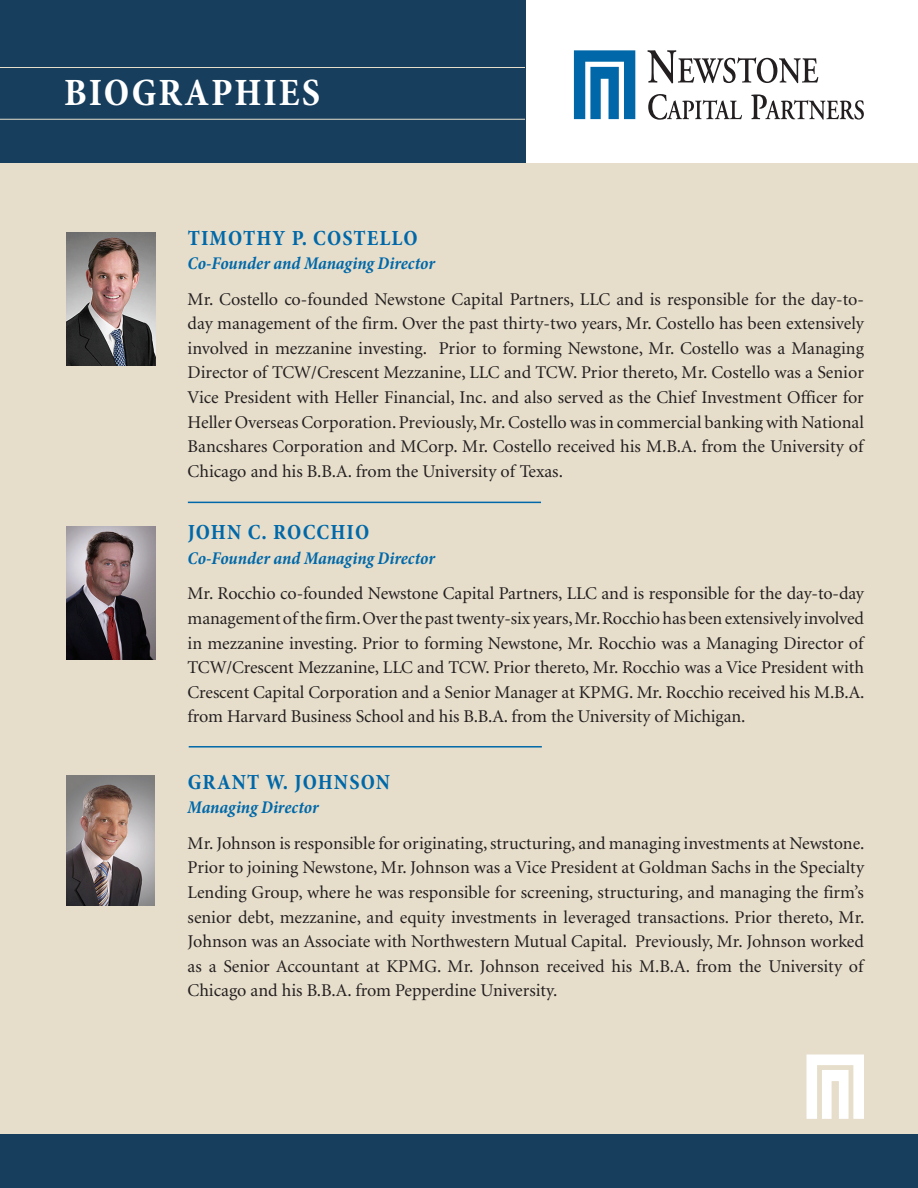
<style>
.page{position:relative;width:918px;height:1188px;background:#fff}
.page>*{position:absolute;margin:0;border:0;box-sizing:border-box;transform-origin:0 0}
.t1{font:700 condensed 39px "Minion Pro";letter-spacing:.05em;color:#fff}
.Paragraph_Style_1{font:700 condensed 21.75px "Minion Pro";letter-spacing:.05em;color:#0068a9}
.t2{font:18px/24.6px "Minion";letter-spacing:-.005em;color:#231f20;text-align:justify}
.t3{font:italic 700 condensed 18px "Minion Pro";letter-spacing:-.005em;color:#0068a9}
</style>
<div class="page">
<div style="left:0;top:0;width:525px;height:178px;background:#173e5d"></div>
<div style="left:0;top:164px;width:918px;height:984px;background:#e6decb"></div>
<div style="left:0;top:1134px;width:918px;height:54px;background:#173e5d"></div>
<svg style="left:806px;top:1054px;width:58px;height:65px"></svg>
<img style="left:66px;top:232px;width:89px;height:134px">
<img style="left:66px;top:526px;width:89px;height:134px">
<hr style="left:188px;top:502px;width:353px;height:1px;background:#0068a9">
<hr style="left:0;top:67px;width:525px;height:1px;background:#e6decb">
<hr style="left:0;top:119px;width:525px;height:1px;background:#e6decb">
<svg style="left:574px;top:50px;width:61px;height:69px"></svg>
<svg style="left:647px;top:50px;width:171px;height:33px"></svg>
<svg style="left:648px;top:94px;width:94px;height:26px"></svg>
<svg style="left:751px;top:95px;width:113px;height:25px"></svg>
<img style="left:66px;top:776px;width:89px;height:130px">
<hr style="left:189px;top:746px;width:353px;height:2px;background:#0068a9">
<p class="t1" style="left:64px;top:66px;width:258px">BIOGRAPHIES</p>
<p class="Paragraph_Style_1" style="left:188px;top:223px;width:231px">TIMOTHY P. COSTELLO</p>
<p class="t3" style="left:188px;top:251px;width:249px">Co-Founder and Managing Director</p>
<p class="t2" style="left:188px;top:287px;width:678px">Mr. Costello co-founded Newstone Capital Partners, LLC and is responsible for the day-to&shy;day management of the firm. Over the past thirty-two years, Mr. Costello has been extensively involved in mezzanine investing. Prior to forming Newstone, Mr. Costello was a Managing Director of TCW/Crescent Mezzanine, LLC and TCW. Prior thereto, Mr. Costello was a Senior Vice President with Heller Financial, Inc. and also served as the Chief Investment Officer for Heller Overseas Corporation. Previously, Mr. Costello was in commercial banking with National Bancshares Corporation and MCorp. Mr. Costello received his M.B.A. from the University of Chicago and his B.B.A. from the University of Texas.</p>
<p class="Paragraph_Style_1" style="left:188px;top:517px;width:183px">JOHN C. ROCCHIO</p>
<p class="t3" style="left:188px;top:546px;width:249px">Co-Founder and Managing Director</p>
<p class="t2" style="left:188px;top:582px;width:678px">Mr. Rocchio co-founded Newstone Capital Partners, LLC and is responsible for the day-to-day management of the firm. Over the past twenty-six years, Mr. Rocchio has been extensively involved in mezzanine investing. Prior to forming Newstone, Mr. Rocchio was a Managing Director of TCW/Crescent Mezzanine, LLC and TCW. Prior thereto, Mr. Rocchio was a Vice President with Crescent Capital Corporation and a Senior Manager at KPMG. Mr. Rocchio received his M.B.A. from Harvard Business School and his B.B.A. from the University of Michigan.</p>
<p class="Paragraph_Style_1" style="left:188px;top:767px;width:204px">GRANT W. JOHNSON</p>
<p class="t3" style="left:188px;top:795px;width:133px">Managing Director</p>
<p class="t2" style="left:188px;top:831px;width:678px">Mr. Johnson is responsible for originating, structuring, and managing investments at Newstone.<br>Prior to joining Newstone, Mr. Johnson was a Vice President at Goldman Sachs in the Specialty Lending Group, where he was responsible for screening, structuring, and managing the firm’s senior debt, mezzanine, and equity investments in leveraged transactions. Prior thereto, Mr.<br>Johnson was an Associate with Northwestern Mutual Capital. Previously, Mr. Johnson worked as a Senior Accountant at KPMG. Mr. Johnson received his M.B.A. from the University of Chicago and his B.B.A. from Pepperdine University.</p>
</div>
